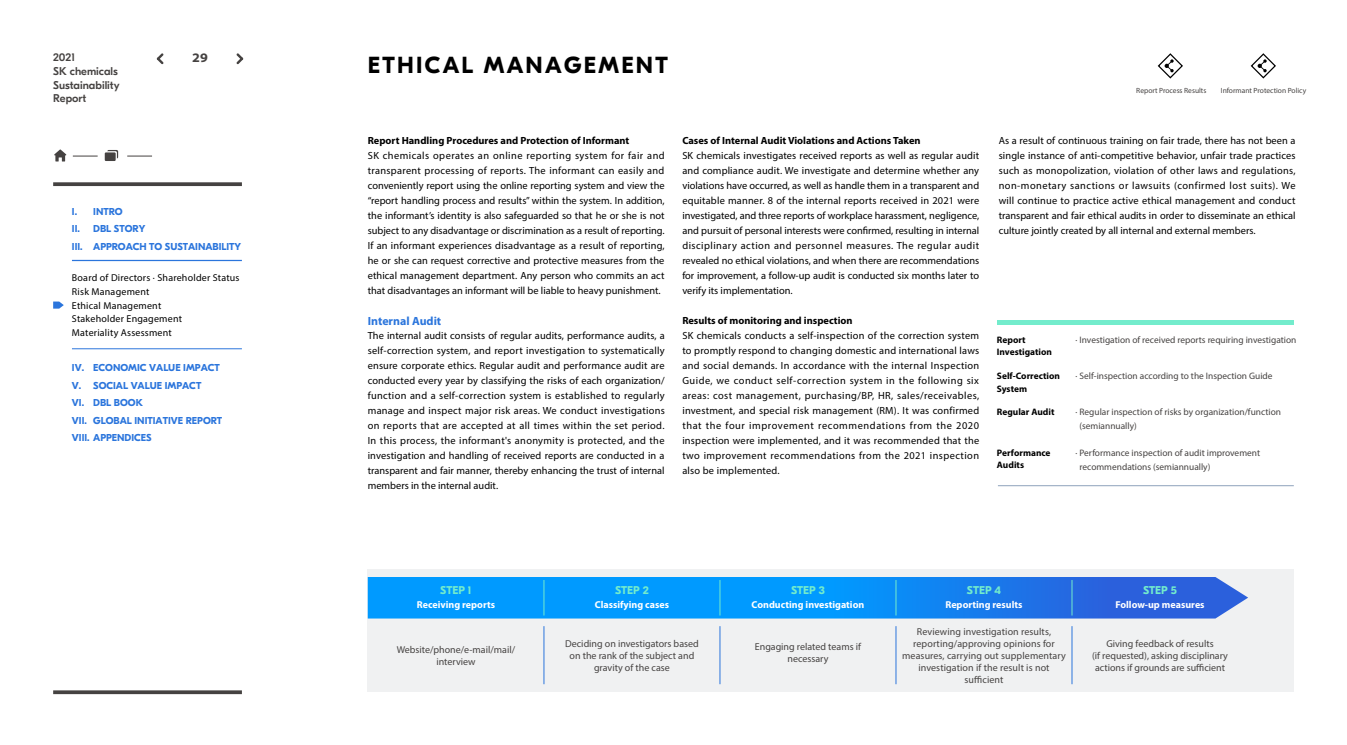
<style>
.page{position:relative;width:1347px;height:745px;background:#fff}
.page>*{position:absolute;margin:0;border:0;box-sizing:border-box;transform-origin:0 0}
.t1{font:700 23.12px "GT Eesti Pro Disp Trial";letter-spacing:.1em;color:#000}
.t2{font:700 semi-expanded 13px "Myriad Pro";color:#454241}
.t3{font:700 11.88px "Myriad Pro";color:#2b75dc}
.t4{font:500 11.25px/13.8px "GT Eesti Pro Disp Trial";color:#454241}
.t5{font:700 11.25px "GT Eesti Pro Disp Trial";color:#73eccc}
.t6{font:10.38px/15px "Myriad Pro";color:#000;text-align:justify}
.t7{font:700 10.38px "Myriad Pro";color:#000}
.t8{font:10px/12px "Myriad Pro";color:#454241;text-align:center}
.t9{font:700 10px/17.5px "GT Eesti Pro Disp Trial";color:#2b75dc}
.t10{font:10px/13.8px "Myriad Pro";letter-spacing:.02em;color:#000}
.t11{font:700 10px "Myriad Pro";color:#fff}
.t12{font:9.38px/13.8px "Myriad Pro";color:#454241}
.t13{font:700 9.38px/12.5px "Myriad Pro";color:#000}
.t14{font:7.5px "Myriad Pro";color:#454241}
</style>
<div class="page">
<svg style="left:53px;top:182px;width:189px;height:4px"></svg>
<hr style="left:53px;top:690px;width:189px;height:3px;background:#454241">
<hr style="left:72px;top:260px;width:170px;height:1px;background:#2b75dc">
<hr style="left:72px;top:348px;width:170px;height:1px;background:#2b75dc">
<svg style="left:73px;top:156px;width:25px;height:1px"></svg>
<svg style="left:127px;top:156px;width:25px;height:1px"></svg>
<svg style="left:54px;top:149px;width:12px;height:12px"></svg>
<div style="left:107px;top:150px;width:11px;height:8px;background:#454241;border-radius:2px"></div>
<svg style="left:106px;top:151px;width:11px;height:9px"></svg>
<div style="left:105px;top:152px;width:11px;height:9px;background:#454241"></div>
<svg style="left:157px;top:53px;width:6px;height:11px"></svg>
<svg style="left:236px;top:53px;width:7px;height:11px"></svg>
<div style="left:368px;top:568px;width:925px;height:123px;background:#f0f1f2"></div>
<svg style="left:1157px;top:53px;width:26px;height:26px"></svg>
<svg style="left:1250px;top:53px;width:26px;height:26px"></svg>
<svg style="left:368px;top:577px;width:880px;height:41px;background:#108af4"></svg>
<hr style="left:544px;top:579px;width:1px;height:36px;background:#73eccc">
<hr style="left:544px;top:625px;width:1px;height:58px;background:#2b75dc">
<hr style="left:719px;top:579px;width:1px;height:36px;background:#73eccc">
<hr style="left:719px;top:625px;width:1px;height:58px;background:#2b75dc">
<hr style="left:895px;top:579px;width:1px;height:36px;background:#73eccc">
<hr style="left:895px;top:625px;width:1px;height:58px;background:#2b75dc">
<hr style="left:1071px;top:579px;width:1px;height:36px;background:#73eccc">
<hr style="left:1071px;top:625px;width:1px;height:58px;background:#2b75dc">
<hr style="left:997px;top:320px;width:296px;height:4px;background:#73eccc">
<hr style="left:998px;top:485px;width:295px;height:1px;background:#8ea2bb">
<svg style="left:53px;top:301px;width:11px;height:7px"></svg>
<p class="t4" style="left:53px;top:51px;width:68px">2021<br>SK chemicals<br>Sustainability<br>Report</p>
<p class="t2" style="left:192px;top:49px;width:17px">29</p>
<p class="t9" style="left:72px;top:203px;width:171px">I. INTRO<br>II. DBL STORY<br>III. APPROACH TO SUSTAINABILITY</p>
<p class="t10" style="left:72px;top:270px;width:169px">Board of Directors · Shareholder Status<br>Risk Management<br>Ethical Management<br>Stakeholder Engagement<br>Materiality Assessment</p>
<p class="t9" style="left:72px;top:360px;width:152px">IV. ECONOMIC VALUE IMPACT<br>V. SOCIAL VALUE IMPACT<br>VI. DBL BOOK<br>VII. GLOBAL INITIATIVE REPORT<br>VIII. APPENDICES</p>
<h1 class="t1" style="left:368px;top:56px;width:302px">ETHICAL MANAGEMENT</h1>
<p class="t7" style="left:368px;top:133px;width:263px">Report Handling Procedures and Protection of Informant</p>
<p class="t6" style="left:368px;top:147px;width:298px">SK chemicals operates an online reporting system for fair and transparent processing of reports. The informant can easily and conveniently report using the online reporting system and view the “report handling process and results” within the system. In addition, the informant’s identity is also safeguarded so that he or she is not subject to any disadvantage or discrimination as a result of reporting.<br>If an informant experiences disadvantage as a result of reporting, he or she can request corrective and protective measures from the ethical management department. Any person who commits an act that disadvantages an informant will be liable to heavy punishment.</p>
<p class="t3" style="left:368px;top:313px;width:75px">Internal Audit</p>
<p class="t6" style="left:368px;top:327px;width:298px">The internal audit consists of regular audits, performance audits, a self-correction system, and report investigation to systematically ensure corporate ethics. Regular audit and performance audit are conducted every year by classifying the risks of each organization/ function and a self-correction system is established to regularly manage and inspect major risk areas. We conduct investigations on reports that are accepted at all times within the set period.<br>In this process, the informant's anonymity is protected, and the investigation and handling of received reports are conducted in a transparent and fair manner, thereby enhancing the trust of internal members in the internal audit.</p>
<p class="t7" style="left:682px;top:133px;width:240px">Cases of Internal Audit Violations and Actions Taken</p>
<p class="t6" style="left:682px;top:147px;width:298px">SK chemicals investigates received reports as well as regular audit and compliance audit. We investigate and determine whether any violations have occurred, as well as handle them in a transparent and equitable manner. 8 of the internal reports received in 2021 were investigated, and three reports of workplace harassment, negligence, and pursuit of personal interests were confirmed, resulting in internal disciplinary action and personnel measures. The regular audit revealed no ethical violations, and when there are recommendations for improvement, a follow-up audit is conducted six months later to verify its implementation.</p>
<p class="t7" style="left:682px;top:313px;width:172px">Results of monitoring and inspection</p>
<p class="t6" style="left:682px;top:327px;width:298px">SK chemicals conducts a self-inspection of the correction system to promptly respond to changing domestic and international laws and social demands. In accordance with the internal Inspection Guide, we conduct self-correction system in the following six areas: cost management, purchasing/BP, HR, sales/receivables, investment, and special risk management (RM). It was confirmed that the four improvement recommendations from the 2020 inspection were implemented, and it was recommended that the two improvement recommendations from the 2021 inspection also be implemented.</p>
<p class="t14" style="left:1136px;top:86px;width:72px">Report Process Results</p>
<p class="t14" style="left:1220px;top:86px;width:87px">Informant Protection Policy</p>
<p class="t6" style="left:998px;top:132px;width:298px">As a result of continuous training on fair trade, there has not been a single instance of anti-competitive behavior, unfair trade practices such as monopolization, violation of other laws and regulations, non-monetary sanctions or lawsuits (confirmed lost suits). We will continue to practice active ethical management and conduct transparent and fair ethical audits in order to disseminate an ethical culture jointly created by all internal and external members.</p>
<p class="t13" style="left:997px;top:333px;width:57px">Report<br>Investigation</p>
<p class="t12" style="left:1075px;top:332px;width:222px">· Investigation of received reports requiring investigation</p>
<p class="t13" style="left:997px;top:369px;width:65px">Self-Correction<br>System</p>
<p class="t12" style="left:1075px;top:368px;width:198px">· Self-inspection according to the Inspection Guide</p>
<p class="t13" style="left:997px;top:405px;width:59px">Regular Audit</p>
<p class="t12" style="left:1079px;top:404px;width:203px;text-indent:-4px">· Regular inspection of risks by organization/function (semiannually)</p>
<p class="t13" style="left:997px;top:445px;width:55px">Performance<br>Audits</p>
<p class="t12" style="left:1079px;top:445px;width:182px;text-indent:-4px">· Performance inspection of audit improvement recommendations (semiannually)</p>
<p class="t5" style="left:440px;top:585px;width:33px">STEP 1</p>
<p class="t11" style="left:417px;top:597px;width:80px">Receiving reports</p>
<p class="t5" style="left:615px;top:585px;width:35px">STEP 2</p>
<p class="t11" style="left:595px;top:597px;width:76px">Classifying cases</p>
<p class="t5" style="left:791px;top:585px;width:35px">STEP 3</p>
<p class="t11" style="left:751px;top:597px;width:114px">Conducting investigation</p>
<p class="t5" style="left:967px;top:585px;width:36px">STEP 4</p>
<p class="t11" style="left:945px;top:597px;width:79px">Reporting results</p>
<p class="t5" style="left:1143px;top:585px;width:35px">STEP 5</p>
<p class="t11" style="left:1115px;top:597px;width:91px">Follow-up measures</p>
<p class="t8" style="left:902px;top:624px;width:165px">Reviewing investigation results, reporting/approving opinions for measures, carrying out supplementary investigation if the result is not sufficient</p>
<p class="t8" style="left:397px;top:642px;width:120px">Website/phone/e-mail/mail/ interview</p>
<p class="t8" style="left:565px;top:636px;width:135px">Deciding on investigators based on the rank of the subject and gravity of the case</p>
<p class="t8" style="left:755px;top:640px;width:108px">Engaging related teams if necessary</p>
<p class="t8" style="left:1092px;top:636px;width:137px">Giving feedback of results<br>(if requested), asking disciplinary actions if grounds are sufficient</p>
</div>
